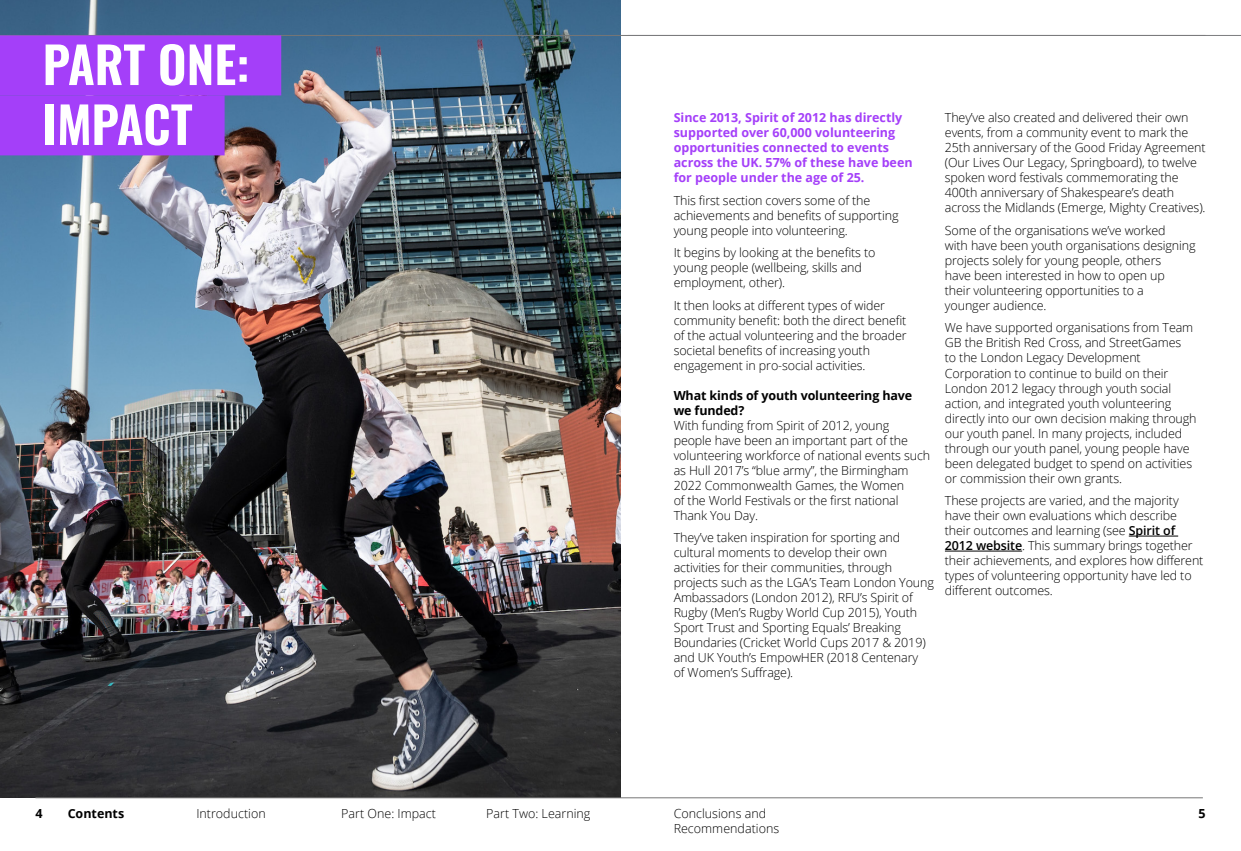
<style>
.page{position:relative;width:1241px;height:851px;background:#fff}
.page>*{position:absolute;margin:0;border:0;box-sizing:border-box;transform-origin:0 0}
.t1{font:600 50px/59.9px "Oswald";letter-spacing:-.005em;color:#fff}
.t2{font:300 12.5px/15px "Open Sans";letter-spacing:-.01em;color:#000}
.t3{font:700 12.5px/15px "Open Sans";color:#a43ff9}
.t4{font:700 12.5px/15px "Open Sans";letter-spacing:-.01em;color:#000}
.s1{font-weight:600}
</style>
<div class="page">
<img style="left:0;top:0;width:620px;height:798px">
<hr style="left:0;top:35px;width:1205px;height:1px;background:#767676">
<div style="left:0;top:35px;width:281px;height:60px;background:#a43ff9"></div>
<div style="left:0;top:95px;width:224px;height:60px;background:#a43ff9"></div>
<hr style="left:627px;top:35px;width:613px;height:1px;background:#7b7c7e">
<hr style="left:1128px;top:535px;width:49px;height:1px;background:#000">
<hr style="left:944px;top:550px;width:77px;height:1px;background:#000">
<hr style="left:35px;top:797px;width:1167px;height:1px;background:#767676">
<h1 class="t1" style="left:43px;top:30px;width:208px">PART ONE:<br>IMPACT</h1>
<p class="t3" style="left:673px;top:110px;width:240px">Since 2013, Spirit of 2012 has directly supported over 60,000 volunteering opportunities connected to events across the UK. 57% of these have been for people under the age of 25.</p>
<p class="t2" style="left:673px;top:192px;width:226px">This first section covers some of the achievements and benefits of supporting young people into volunteering.</p>
<p class="t2" style="left:673px;top:245px;width:203px">It begins by looking at the benefits to young people (wellbeing, skills and employment, other).</p>
<p class="t2" style="left:673px;top:297px;width:234px">It then looks at different types of wider community benefit: both the direct benefit of the actual volunteering and the broader societal benefits of increasing youth engagement in pro-social activities.</p>
<p class="t4" style="left:673px;top:387px;width:240px">What kinds of youth volunteering have we funded?</p>
<p class="t2" style="left:673px;top:417px;width:258px">With funding from Spirit of 2012, young people have been an important part of the volunteering workforce of national events such as Hull 2017’s “blue army”, the Birmingham 2022 Commonwealth Games, the Women<br>of the World Festivals or the first national Thank You Day.</p>
<p class="t2" style="left:673px;top:529px;width:262px">They’ve taken inspiration for sporting and cultural moments to develop their own activities for their communities, through projects such as the LGA’s Team London Young Ambassadors (London 2012), RFU’s Spirit of Rugby (Men’s Rugby World Cup 2015), Youth Sport Trust and Sporting Equals’ Breaking Boundaries (Cricket World Cups 2017 &amp; 2019) and UK Youth’s EmpowHER (2018 Centenary<br>of Women’s Suffrage).</p>
<p class="t2" style="left:944px;top:110px;width:262px">They’ve also created and delivered their own events, from a community event to mark the 25th anniversary of the Good Friday Agreement (Our Lives Our Legacy, Springboard), to twelve spoken word festivals commemorating the 400th anniversary of Shakespeare’s death across the Midlands (Emerge, Mighty Creatives).</p>
<p class="t2" style="left:944px;top:222px;width:252px">Some of the organisations we’ve worked<br>with have been youth organisations designing projects solely for young people, others<br>have been interested in how to open up<br>their volunteering opportunities to a<br>younger audience.</p>
<p class="t2" style="left:944px;top:320px;width:253px">We have supported organisations from Team GB the British Red Cross, and StreetGames<br>to the London Legacy Development Corporation to continue to build on their London 2012 legacy through youth social action, and integrated youth volunteering directly into our own decision making through our youth panel. In many projects, included through our youth panel, young people have been delegated budget to spend on activities or commission their own grants.</p>
<p class="t2" style="left:944px;top:492px;width:260px">These projects are varied, and the majority have their own evaluations which describe their outcomes and learning (see <span class="s1">Spirit of 2012 website</span>. This summary brings together their achievements, and explores how different types of volunteering opportunity have led to different outcomes.</p>
<p class="t4" style="left:68px;top:805px;width:58px">Contents</p>
<p class="t2" style="left:196px;top:805px;width:71px">Introduction</p>
<p class="t2" style="left:341px;top:805px;width:96px">Part One: Impact</p>
<p class="t2" style="left:486px;top:805px;width:106px">Part Two: Learning</p>
<p class="t2" style="left:673px;top:805px;width:107px">Conclusions and<br>Recommendations</p>
<p class="t4" style="left:35px;top:805px;width:9px">4</p>
<p class="t4" style="left:1198px;top:805px;width:9px">5</p>
</div>
